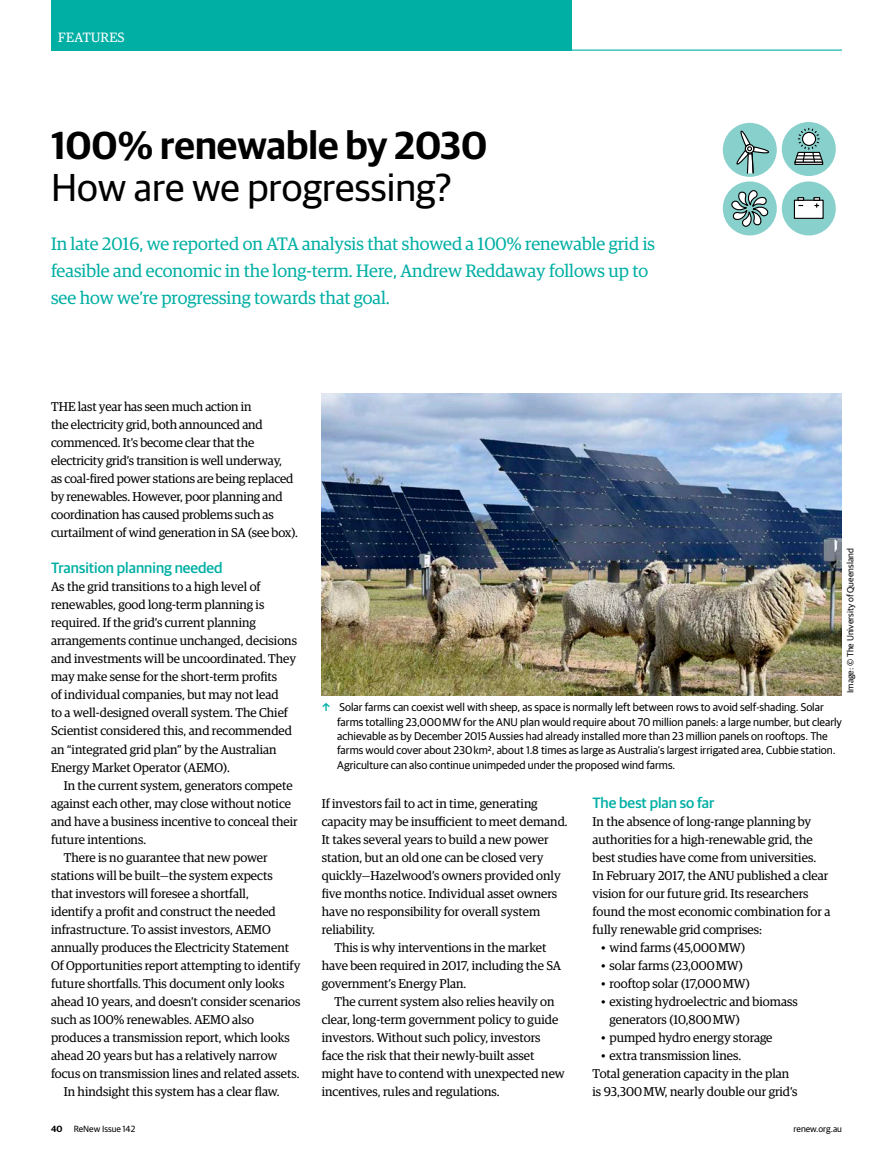
<style>
.page{position:relative;width:893px;height:1170px;background:#fff}
.page>*{position:absolute;margin:0;border:0;box-sizing:border-box;transform-origin:0 0}
.H2__FEATURE{font:39px "Guardian Sans";color:#000}
.H1__FEATURE{font:600 39px "Guardian Sans";color:#000}
.INTRO__FEATURE{font:18px/27px "Guardian Egyp";color:#00afa4}
.t1{font:500 15px "Guardian Sans";color:#00afa4}
.TAB{font:13.5px "Guardian Egyp";letter-spacing:.02em;color:#fff}
.BODY{font:12.75px/18px "Guardian Egyp";color:#000}
.FIRST_PARA{font:12.75px/18px "Guardian Egyp";color:#000}
.t2{font:11.25px/14.2px "Guardian Sans";color:#000}
.DIAGRAM_AND_PHOTO_CR{font:9px "Guardian Sans";color:#000}
.BODY-2{font:9px "Guardian Sans";color:#000}
.s1{color:#00afa4}
.s2{font-weight:600}
</style>
<div class="page">
<hr style="left:51px;top:50px;width:791px;height:1px;background:#00afa4">
<img style="left:322px;top:393px;width:520px;height:302px">
<div style="left:782px;top:181px;width:54px;height:54px;background:#87d0cc;border-radius:50%"></div>
<div style="left:794px;top:200px;width:29px;height:18px;background:#fff"></div>
<div style="left:794px;top:200px;width:30px;height:19px;border:1px solid #000"></div>
<svg style="left:797px;top:197px;width:7px;height:9px"></svg>
<svg style="left:813px;top:197px;width:7px;height:10px"></svg>
<div style="left:782px;top:122px;width:54px;height:54px;background:#87d0cc;border-radius:50%"></div>
<div style="left:794px;top:162px;width:29px;height:3px;border:1px solid #000"></div>
<svg style="left:794px;top:128px;width:30px;height:36px"></svg>
<div style="left:723px;top:123px;width:54px;height:54px;background:#87d0cc;border-radius:50%"></div>
<svg style="left:736px;top:126px;width:35px;height:48px"></svg>
<div style="left:723px;top:181px;width:54px;height:54px;background:#87d0cc;border-radius:50%"></div>
<svg style="left:726px;top:185px;width:48px;height:47px"></svg>
<div style="left:51px;top:0;width:521px;height:50px;background:#00afa4"></div>
<p class="TAB" style="left:58px;top:28px;width:68px">FEATURES</p>
<p class="H1__FEATURE" style="left:51px;top:117px;width:438px">100% renewable by 2030</p>
<p class="H2__FEATURE" style="left:51px;top:159px;width:402px">How are we progressing?</p>
<p class="INTRO__FEATURE" style="left:51px;top:229px;width:605px">In late 2016, we reported on ATA analysis that showed a 100% renewable grid is feasible and economic in the long-term. Here, Andrew Reddaway follows up to see how we’re progressing towards that goal.</p>
<p class="FIRST_PARA" style="left:51px;top:397px;width:249px">THE last year has seen much action in<br>the electricity grid, both announced and commenced. It’s become clear that the electricity grid’s transition is well underway,<br>as coal-fired power stations are being replaced by renewables. However, poor planning and coordination has caused problems such as curtailment of wind generation in SA (see box).</p>
<h3 class="t1" style="left:51px;top:557px;width:173px">Transition planning needed</h3>
<p class="FIRST_PARA" style="left:51px;top:577px;width:248px">As the grid transitions to a high level of renewables, good long-term planning is required. If the grid’s current planning arrangements continue unchanged, decisions and investments will be uncoordinated. They may make sense for the short-term profits<br>of individual companies, but may not lead<br>to a well-designed overall system. The Chief Scientist considered this, and recommended an “integrated grid plan” by the Australian Energy Market Operator (AEMO).</p>
<p class="BODY" style="left:51px;top:775px;width:248px;text-indent:13px">In the current system, generators compete against each other, may close without notice and have a business incentive to conceal their future intentions.</p>
<p class="BODY" style="left:51px;top:847px;width:251px;text-indent:13px">There is no guarantee that new power stations will be built—the system expects<br>that investors will foresee a shortfall,<br>identify a profit and construct the needed infrastructure. To assist investors, AEMO annually produces the Electricity Statement Of Opportunities report attempting to identify future shortfalls. This document only looks ahead 10 years, and doesn’t consider scenarios such as 100% renewables. AEMO also produces a transmission report, which looks ahead 20 years but has a relatively narrow focus on transmission lines and related assets.</p>
<p class="BODY" style="left:64px;top:1081px;width:217px">In hindsight this system has a clear flaw.</p>
<p class="DIAGRAM_AND_PHOTO_CR" style="left:844px;top:692px;width:146px;rotate:-90deg">Image: © The University of Queensland</p>
<p class="t2" style="left:337px;top:699px;width:506px;text-indent:-16px"><span class="s1">□</span> Solar farms can coexist well with sheep, as space is normally left between rows to avoid self-shading. Solar farms totalling 23,000 MW for the ANU plan would require about 70 million panels: a large number, but clearly achievable as by December 2015 Aussies had already installed more than 23 million panels on rooftops. The farms would cover about 230 km2, about 1.8 times as large as Australia’s largest irrigated area, Cubbie station.<br>Agriculture can also continue unimpeded under the proposed wind farms.</p>
<p class="BODY" style="left:322px;top:793px;width:247px">If investors fail to act in time, generating capacity may be insufficient to meet demand.<br>It takes several years to build a new power station, but an old one can be closed very quickly—Hazelwood’s owners provided only five months notice. Individual asset owners have no responsibility for overall system reliability.</p>
<p class="BODY" style="left:322px;top:937px;width:241px;text-indent:13px">This is why interventions in the market have been required in 2017, including the SA government’s Energy Plan.</p>
<p class="BODY" style="left:322px;top:991px;width:245px;text-indent:13px">The current system also relies heavily on clear, long-term government policy to guide investors. Without such policy, investors face the risk that their newly-built asset might have to contend with unexpected new incentives, rules and regulations.</p>
<h3 class="t1" style="left:592px;top:791px;width:123px">The best plan so far</h3>
<p class="FIRST_PARA" style="left:592px;top:811px;width:239px">In the absence of long-range planning by authorities for a high-renewable grid, the best studies have come from universities.<br>In February 2017, the ANU published a clear vision for our future grid. Its researchers found the most economic combination for a fully renewable grid comprises:</p>
<p class="BODY" style="left:601px;top:937px;width:146px">• wind farms (45,000 MW)</p>
<p class="BODY" style="left:601px;top:955px;width:143px">• solar farms (23,000 MW)</p>
<p class="BODY" style="left:601px;top:973px;width:150px">• rooftop solar (17,000 MW)</p>
<p class="BODY" style="left:609px;top:991px;width:190px;text-indent:-9px">• existing hydroelectric and biomass generators (10,800 MW)</p>
<p class="BODY" style="left:601px;top:1027px;width:173px">• pumped hydro energy storage</p>
<p class="BODY" style="left:601px;top:1045px;width:142px">• extra transmission lines.</p>
<p class="FIRST_PARA" style="left:592px;top:1063px;width:206px">Total generation capacity in the plan is 93,300 MW, nearly double our grid’s</p>
<p class="BODY-2" style="left:51px;top:1121px;width:86px"><span class="s2">40</span> ReNew Issue 142</p>
<p class="DIAGRAM_AND_PHOTO_CR" style="left:793px;top:1121px;width:50px">renew.org.au</p>
</div>
